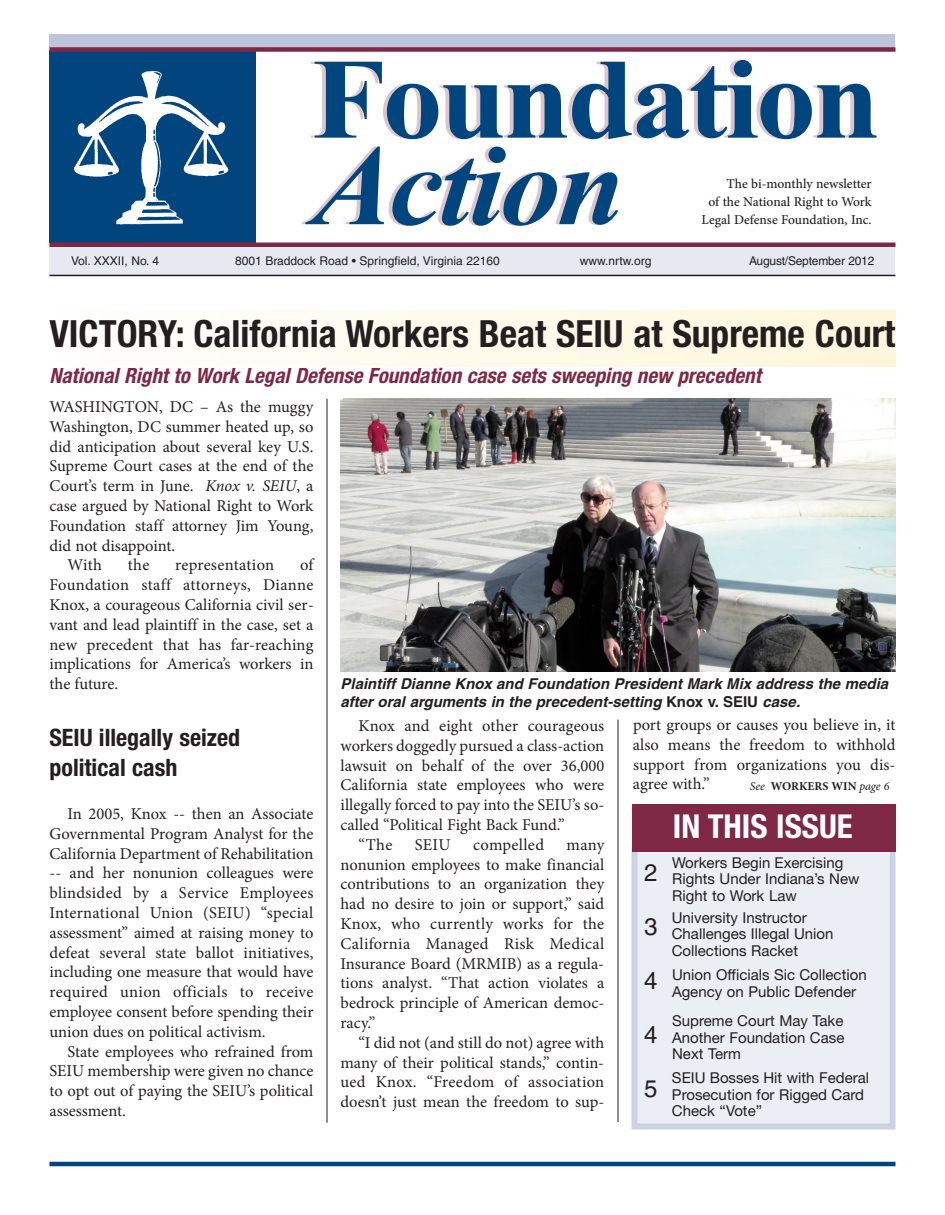
<style>
.page{position:relative;width:945px;height:1215px;background:#fff}
.page>*{position:absolute;margin:0;border:0;box-sizing:border-box;transform-origin:0 0}
.t1{font:700 114.6px "Times New Roman";letter-spacing:-.025em;color:#01457f;scale:1.05 1}
.t2{font:italic 700 114.6px "Times New Roman";letter-spacing:-.025em;color:#01457f;scale:1.05 1}
.t3{font:700 condensed 37.5px "Helvetica Neue";color:#231f20}
.t4{font:700 condensed 33px "Helvetica Neue";color:#fff}
.t5{font:700 condensed 24px/30px "Helvetica Neue";color:#231f20}
.t6{font:24px "Helvetica";color:#231f20}
.t7{font:italic 700 condensed 21px "Helvetica Neue";color:#7e2846}
.t8{font:16.5px/19.8px "Minion Pro";color:#231f20;text-align:justify}
.t9{font:16.5px "Minion Pro";letter-spacing:.02em;color:#231f20}
.t10{font:15px/16.5px "Helvetica Neue";color:#231f20}
.t11{font:italic 700 15px/18px "Helvetica";color:#231f20}
.t12{font:500 13.5px/18px "Minion Pro";letter-spacing:-.005em;color:#231f20;text-align:right}
.t13{font:12px "Helvetica";color:#231f20}
.t14{font:700 12px "Minion Pro";color:#231f20}
.s1{font-style:italic}
.s2{font-style:normal}
.s3{font-weight:400;font-style:italic}
</style>
<div class="page">
<div style="left:50px;top:310px;width:846px;height:57px;background:linear-gradient(to right,#fefefe,#fef6da)"></div>
<hr style="left:327px;top:399px;width:1px;height:724px;background:#231f20">
<div style="left:50px;top:50px;width:206px;height:194px;background:#01457f"></div>
<img style="left:74px;top:71px;width:151px;height:104px">
<div style="left:50px;top:35px;width:846px;height:15px;background:#bec5db"></div>
<div style="left:50px;top:244px;width:846px;height:31px;background:#e6e9f2"></div>
<div style="left:50px;top:47px;width:846px;height:5px;background:#7e2846"></div>
<div style="left:50px;top:242px;width:846px;height:5px;background:#7e2846"></div>
<hr style="left:50px;top:275px;width:846px;height:1px;background:#231f20">
<div style="left:638px;top:852px;width:252px;height:272px;background:#ebeef4"></div>
<div style="left:632px;top:846px;width:264px;height:284px;border:6px solid #ccd2e3"></div>
<div style="left:632px;top:805px;width:264px;height:47px;background:#7e2846"></div>
<hr style="left:50px;top:1162px;width:846px;height:4px;background:#01457f">
<hr style="left:618px;top:720px;width:1px;height:402px;background:#231f20">
<img style="left:340px;top:398px;width:556px;height:274px">
<h1 class="t1" style="left:312px;top:20px;width:542px">Foundation</h1>
<h1 class="t2" style="left:312px;top:106px;width:299px">Action</h1>
<p class="t12" style="left:702px;top:175px;width:172px">The bi-monthly newsletter<br>of the National Right to Work<br>Legal Defense Foundation, Inc.</p>
<p class="t13" style="left:71px;top:254px;width:90px">Vol. XXXII, No. 4</p>
<p class="t13" style="left:235px;top:254px;width:266px">8001 Braddock Road • Springfield, Virginia 22160</p>
<p class="t13" style="left:580px;top:254px;width:73px">www.nrtw.org</p>
<p class="t13" style="left:749px;top:254px;width:127px">August/September 2012</p>
<h2 class="t3" style="left:49px;top:310px;width:847px">VICTORY: California Workers Beat SEIU at Supreme Court</h2>
<p class="t7" style="left:49px;top:362px;width:718px">National Right to Work Legal Defense Foundation case sets sweeping new precedent</p>
<p class="t8" style="left:50px;top:397px;width:265px">WASHINGTON, DC – As the muggy</p>
<p class="t8" style="left:50px;top:417px;width:265px">Washington, DC summer heated up, so</p>
<p class="t8" style="left:50px;top:437px;width:265px">did anticipation about several key U.S.</p>
<p class="t8" style="left:50px;top:456px;width:265px">Supreme Court cases at the end of the</p>
<p class="t8" style="left:50px;top:476px;width:265px">Court’s term in June. <span class="s1">Knox v. SEIU</span>, a</p>
<p class="t8" style="left:50px;top:496px;width:265px">case argued by National Right to Work</p>
<p class="t8" style="left:50px;top:516px;width:265px">Foundation staff attorney Jim Young,</p>
<p class="t8" style="left:50px;top:536px;width:127px">did not disappoint.</p>
<p class="t8" style="left:68px;top:555px;width:36px">With</p>
<p class="t8" style="left:128px;top:555px;width:23px">the</p>
<p class="t9" style="left:175px;top:554px;width:101px">representation</p>
<p class="t8" style="left:50px;top:555px;width:266px;text-indent:251px">of Foundation staff attorneys, Dianne Knox, a courageous California civil ser&shy;vant and lead plaintiff in the case, set a new precedent that has far-reaching implications for America’s workers in the future.</p>
<h3 class="t5" style="left:50px;top:722px;width:192px">SEIU illegally seized political cash</h3>
<p class="t8" style="left:49px;top:804px;width:265px;text-indent:18px">In 2005, Knox -- then an Associate Governmental Program Analyst for the California Department of Rehabilitation -- and her nonunion colleagues were blindsided by a Service Employees International Union (SEIU) “special assessment” aimed at raising money to defeat several state ballot initiatives, including one measure that would have required union officials to receive employee consent before spending their union dues on political activism.</p>
<p class="t8" style="left:50px;top:1042px;width:265px;text-indent:18px">State employees who refrained from SEIU membership were given no chance to opt out of paying the SEIU’s political assessment.</p>
<p class="t11" style="left:340px;top:674px;width:549px">Plaintiff Dianne Knox and Foundation President Mark Mix address the media after oral arguments in the precedent-setting <span class="s2">Knox v. SEIU</span> case.</p>
<p class="t8" style="left:633px;top:715px;width:264px">port groups or causes you believe in, it also means the freedom to withhold support from organizations you dis&shy;agree with.”</p>
<p class="t8" style="left:359px;top:716px;width:247px">Knox and eight other courageous</p>
<p class="t8" style="left:341px;top:736px;width:265px">workers doggedly pursued a class-action</p>
<p class="t8" style="left:341px;top:756px;width:265px">lawsuit on behalf of the over 36,000</p>
<p class="t8" style="left:341px;top:775px;width:265px">California state employees who were</p>
<p class="t8" style="left:341px;top:795px;width:265px">illegally forced to pay into the SEIU’s so-</p>
<p class="t8" style="left:341px;top:815px;width:226px">called “Political Fight Back Fund.”</p>
<p class="t8" style="left:359px;top:835px;width:35px">“The</p>
<p class="t8" style="left:415px;top:835px;width:37px">SEIU</p>
<p class="t9" style="left:473px;top:834px;width:72px">compelled</p>
<p class="t14" style="left:750px;top:778px;width:141px"><span class="s3">See</span> WORKERS WIN <span class="s3">page 6</span></p>
<h3 class="t4" style="left:673px;top:807px;width:181px">IN THIS ISSUE</h3>
<p class="t8" style="left:341px;top:835px;width:265px;text-indent:226px">many nonunion employees to make financial contributions to an organization they had no desire to join or support,” said Knox, who currently works for the California Managed Risk Medical Insurance Board (MRMIB) as a regula&shy;tions analyst. “That action violates a bedrock principle of American democ&shy;racy.”</p>
<p class="t8" style="left:341px;top:1033px;width:265px;text-indent:18px">“I did not (and still do not) agree with many of their political stands,” contin&shy;ued Knox. “Freedom of association doesn’t just mean the freedom to sup-</p>
<p class="t10" style="left:672px;top:854px;width:189px">Workers Begin Exercising<br>Rights Under Indiana’s New<br>Right to Work Law</p>
<p class="t10" style="left:672px;top:909px;width:163px">University Instructor<br>Challenges Illegal Union<br>Collections Racket</p>
<h3 class="t6" style="left:644px;top:859px;width:15px">2</h3>
<h3 class="t6" style="left:644px;top:913px;width:15px">3</h3>
<h3 class="t6" style="left:644px;top:967px;width:15px">4</h3>
<h3 class="t6" style="left:644px;top:1021px;width:15px">4</h3>
<h3 class="t6" style="left:644px;top:1075px;width:15px">5</h3>
<p class="t10" style="left:672px;top:966px;width:196px">Union Officials Sic Collection<br>Agency on Public Defender</p>
<p class="t10" style="left:672px;top:1013px;width:174px;text-align:justify">Supreme Court May Take Another Foundation Case Next Term</p>
<p class="t10" style="left:672px;top:1070px;width:199px">SEIU Bosses Hit with Federal<br>Prosecution for Rigged Card<br>Check “Vote”</p>
</div>
